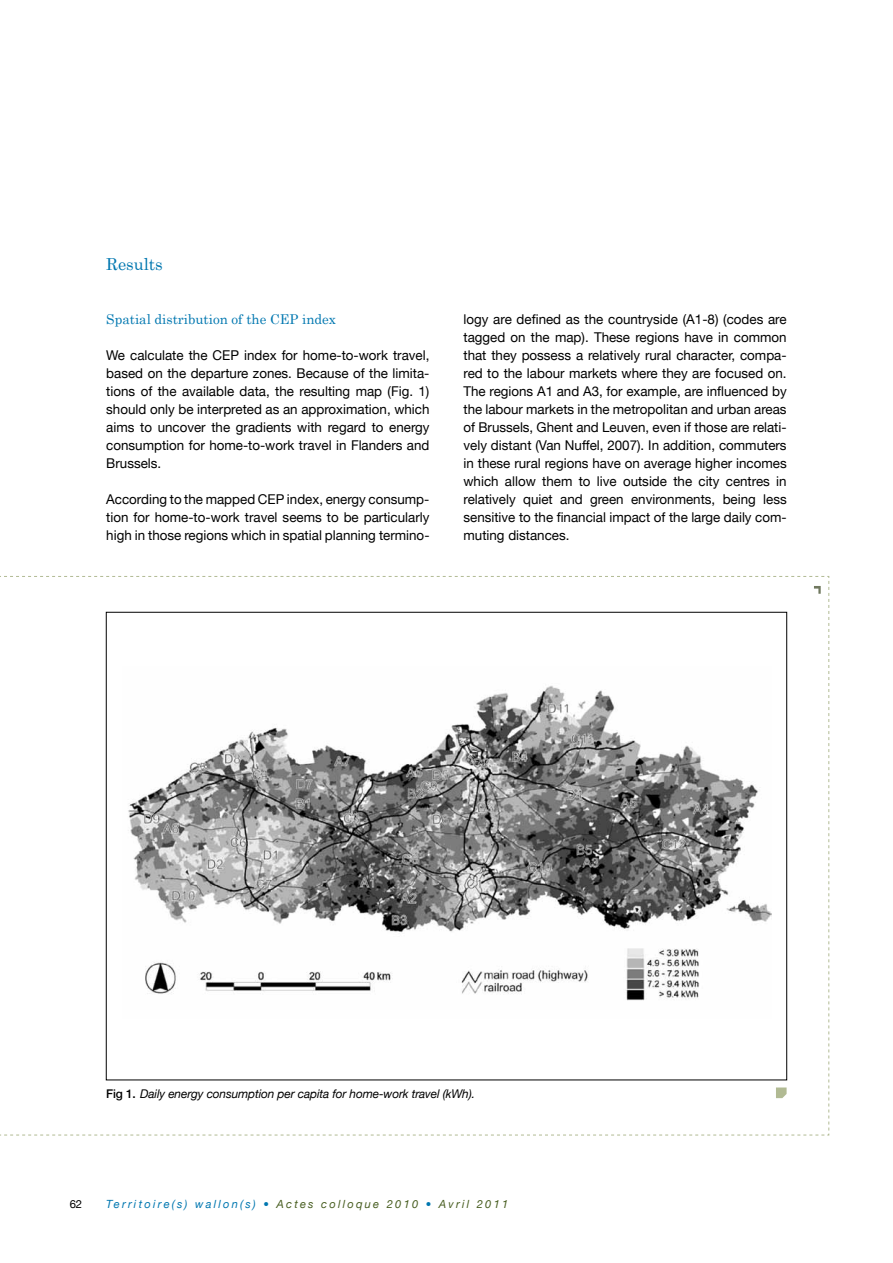
<style>
.page{position:relative;width:893px;height:1263px;background:#fff}
.page>*{position:absolute;margin:0;border:0;box-sizing:border-box;transform-origin:0 0}
.t1{font:16.5px "Century Schoolbook";color:#0077b0}
.t2{font:13.5px/18px "Helvetica Neue LT";color:#000;text-align:justify}
.t3{font:13.5px "Century Schoolbook";color:#0077b0}
.t4{font:italic 12px "Helvetica Neue LT";letter-spacing:-.01em;color:#000}
.t5{font:italic 11.25px "Helvetica Neue LT";letter-spacing:.2em;color:#485e21}
.t6{font:11.25px "Helvetica Neue LT";color:#000}
.s1{font-weight:500;font-style:normal}
.s2{color:#0077b0}
.s3{font-style:normal;color:#0077b0}
</style>
<div class="page">
<svg style="left:0;top:576px;width:829px;height:560px"></svg>
<p class="t1" style="left:106px;top:250px;width:58px">Results</p>
<p class="t3" style="left:106px;top:308px;width:231px">Spatial distribution of the CEP index</p>
<p class="t2" style="left:106px;top:346px;width:325px">We calculate the CEP index for home-to-work travel, based on the departure zones. Because of the limita&shy;tions of the available data, the resulting map (Fig. 1) should only be interpreted as an approximation, which aims to uncover the gradients with regard to energy consumption for home-to-work travel in Flanders and Brussels.</p>
<p class="t2" style="left:106px;top:490px;width:325px">According to the mapped CEP index, energy consump&shy;tion for home-to-work travel seems to be particularly high in those regions which in spatial planning termino-</p>
<p class="t2" style="left:463px;top:310px;width:325px">logy are defined as the countryside (A1-8) (codes are tagged on the map). These regions have in common that they possess a relatively rural character, compa&shy;red to the labour markets where they are focused on.<br>The regions A1 and A3, for example, are influenced by the labour markets in the metropolitan and urban areas of Brussels, Ghent and Leuven, even if those are relati&shy;vely distant (Van Nuffel, 2007). In addition, commuters in these rural regions have on average higher incomes which allow them to live outside the city centres in relatively quiet and green environments, being less sensitive to the financial impact of the large daily com&shy;muting distances.</p>
<p class="t4" style="left:106px;top:1087px;width:370px"><span class="s1">Fig 1.</span> Daily energy consumption per capita for home-work travel (kWh).</p>
<p class="t6" style="left:70px;top:1197px;width:14px">62</p>
<p class="t5" style="left:106px;top:1197px;width:403px"><span class="s2">Territoire(s) wallon(s)</span> <span class="s3">•</span> Actes colloque 2010 <span class="s3">•</span> Avril 2011</p>
</div>
